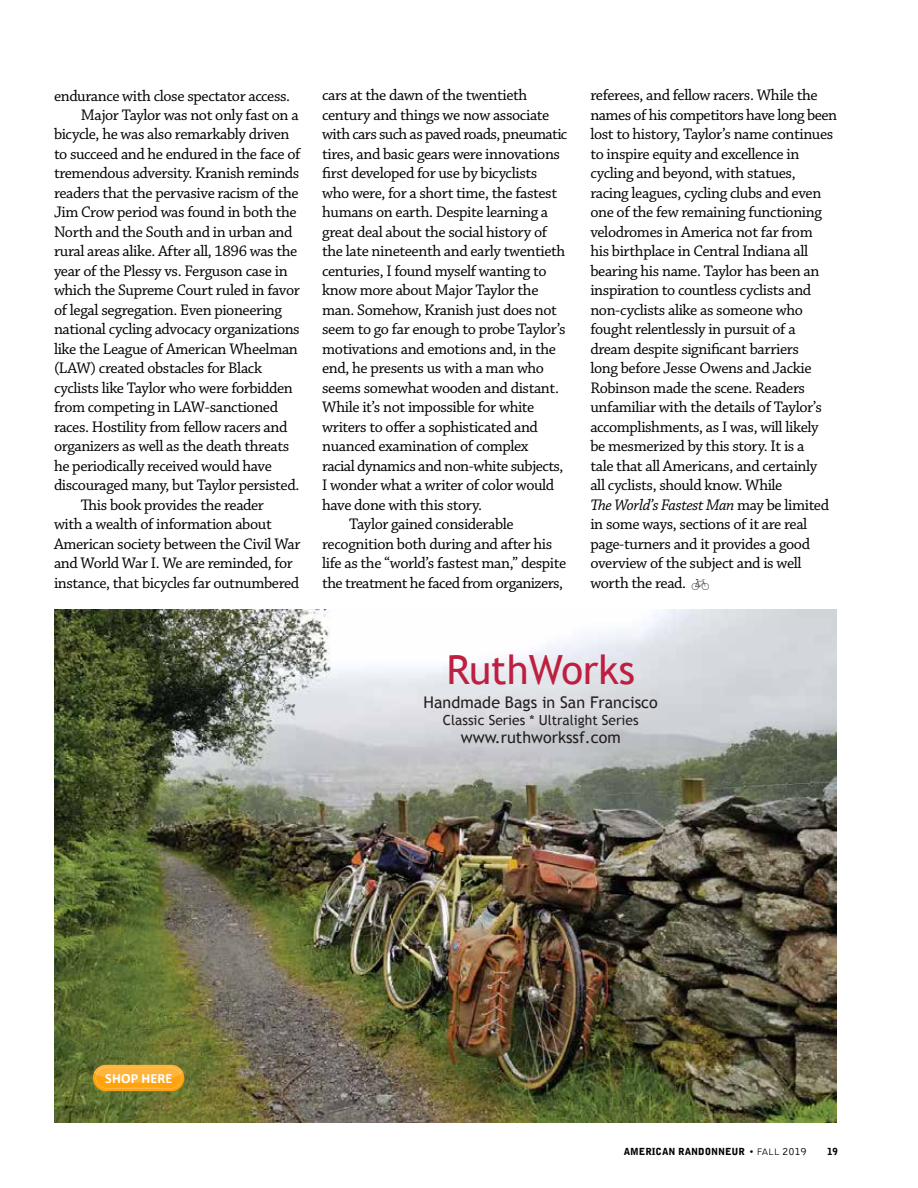
<style>
.page{position:relative;width:918px;height:1188px;background:#fff}
.page>*{position:absolute;margin:0;border:0;box-sizing:border-box;transform-origin:0 0}
.t1{font:40.2px "Trebuchet MS";color:#be1f41}
.t2{font:16.2px/19.5px "Chaparral Pro";letter-spacing:-.025em;color:#000}
.t3{font:16.05px "Trebuchet MS";letter-spacing:.005em;color:#231f20}
.t4{font:700 14.1px "Calibri";letter-spacing:.015em;color:#fff}
.t5{font:13.8px "Trebuchet MS";color:#231f20}
.t6{font:900 9.75px "Bell Gothic BT";letter-spacing:-.005em;color:#000}
.s1{font-style:italic}
.s2{font-family:"Bell Gothic";font-weight:300}
.s3{font-weight:400}
.s4{font-weight:400;font-size:11.25px}
</style>
<div class="page">
<img style="left:54px;top:609px;width:783px;height:513px">
<svg style="left:93px;top:1065px;width:91px;height:26px;background:#f6ab2c"></svg>
<p class="t2" style="left:54px;top:86px;width:238px">endurance with close spectator access.</p>
<p class="t2" style="left:81px;top:106px;width:219px">Major Taylor was not only fast on a</p>
<p class="t2" style="left:54px;top:125px;width:237px">bicycle, he was also remarkably driven</p>
<p class="t2" style="left:54px;top:145px;width:248px">to succeed and he endured in the face of</p>
<p class="t2" style="left:54px;top:164px;width:247px">tremendous adversity. Kranish reminds</p>
<p class="t2" style="left:54px;top:184px;width:246px">readers that the pervasive racism of the</p>
<p class="t2" style="left:54px;top:203px;width:244px">Jim Crow period was found in both the</p>
<p class="t2" style="left:54px;top:223px;width:240px">North and the South and in urban and</p>
<p class="t2" style="left:54px;top:242px;width:245px">rural areas alike. After all, 1896 was the</p>
<p class="t2" style="left:54px;top:262px;width:235px">year of the Plessy vs. Ferguson case in</p>
<p class="t2" style="left:54px;top:281px;width:247px">which the Supreme Court ruled in favor</p>
<p class="t2" style="left:54px;top:301px;width:230px">of legal segregation. Even pioneering</p>
<p class="t2" style="left:54px;top:320px;width:247px">national cycling advocacy organizations</p>
<p class="t2" style="left:54px;top:340px;width:245px">like the League of American Wheelman</p>
<p class="t2" style="left:54px;top:359px;width:210px">(LAW) created obstacles for Black</p>
<p class="t2" style="left:54px;top:379px;width:240px">cyclists like Taylor who were forbidden</p>
<p class="t2" style="left:54px;top:398px;width:226px">from competing in LAW-sanctioned</p>
<p class="t2" style="left:54px;top:418px;width:235px">races. Hostility from fellow racers and</p>
<p class="t2" style="left:54px;top:437px;width:237px">organizers as well as the death threats</p>
<p class="t2" style="left:54px;top:457px;width:219px">he periodically received would have</p>
<p class="t2" style="left:54px;top:476px;width:247px">discouraged many, but Taylor persisted.</p>
<p class="t2" style="left:81px;top:496px;width:185px">This book provides the reader</p>
<p class="t2" style="left:54px;top:515px;width:219px">with a wealth of information about</p>
<p class="t2" style="left:54px;top:535px;width:248px">American society between the Civil War</p>
<p class="t2" style="left:54px;top:554px;width:241px">and World War I. We are reminded, for</p>
<p class="t2" style="left:54px;top:574px;width:247px">instance, that bicycles far outnumbered</p>
<p class="t2" style="left:322px;top:86px;width:207px">cars at the dawn of the twentieth</p>
<p class="t2" style="left:322px;top:106px;width:229px">century and things we now associate</p>
<p class="t2" style="left:322px;top:125px;width:247px">with cars such as paved roads, pneumatic</p>
<p class="t2" style="left:322px;top:145px;width:239px">tires, and basic gears were innovations</p>
<p class="t2" style="left:322px;top:164px;width:217px">first developed for use by bicyclists</p>
<p class="t2" style="left:322px;top:184px;width:236px">who were, for a short time, the fastest</p>
<p class="t2" style="left:322px;top:203px;width:228px">humans on earth. Despite learning a</p>
<p class="t2" style="left:322px;top:223px;width:226px">great deal about the social history of</p>
<p class="t2" style="left:322px;top:242px;width:245px">the late nineteenth and early twentieth</p>
<p class="t2" style="left:322px;top:262px;width:226px">centuries, I found myself wanting to</p>
<p class="t2" style="left:322px;top:281px;width:218px">know more about Major Taylor the</p>
<p class="t2" style="left:322px;top:301px;width:236px">man. Somehow, Kranish just does not</p>
<p class="t2" style="left:322px;top:320px;width:245px">seem to go far enough to probe Taylor’s</p>
<p class="t2" style="left:322px;top:340px;width:235px">motivations and emotions and, in the</p>
<p class="t2" style="left:322px;top:359px;width:223px">end, he presents us with a man who</p>
<p class="t2" style="left:322px;top:379px;width:238px">seems somewhat wooden and distant.</p>
<p class="t2" style="left:322px;top:398px;width:214px">While it’s not impossible for white</p>
<p class="t2" style="left:322px;top:418px;width:217px">writers to offer a sophisticated and</p>
<p class="t2" style="left:322px;top:437px;width:208px">nuanced examination of complex</p>
<p class="t2" style="left:322px;top:457px;width:243px">racial dynamics and non-white subjects,</p>
<p class="t2" style="left:322px;top:476px;width:234px">I wonder what a writer of color would</p>
<p class="t2" style="left:322px;top:496px;width:161px">have done with this story.</p>
<p class="t2" style="left:349px;top:515px;width:166px">Taylor gained considerable</p>
<p class="t2" style="left:322px;top:535px;width:232px">recognition both during and after his</p>
<p class="t2" style="left:322px;top:554px;width:246px">life as the “world’s fastest man,” despite</p>
<p class="t2" style="left:322px;top:574px;width:243px">the treatment he faced from organizers,</p>
<p class="t2" style="left:590px;top:86px;width:248px">referees, and fellow racers. While the names of his competitors have long been lost to history, Taylor’s name continues to inspire equity and excellence in cycling and beyond, with statues, racing leagues, cycling clubs and even one of the few remaining functioning velodromes in America not far from<br>his birthplace in Central Indiana all bearing his name. Taylor has been an inspiration to countless cyclists and non-cyclists alike as someone who fought relentlessly in pursuit of a dream despite significant barriers<br>long before Jesse Owens and Jackie Robinson made the scene. Readers unfamiliar with the details of Taylor’s accomplishments, as I was, will likely be mesmerized by this story. It is a<br>tale that all Americans, and certainly<br>all cyclists, should know. While<br><span class="s1">The World’s Fastest Man</span> may be limited in some ways, sections of it are real page-turners and it provides a good overview of the subject and is well worth the read.</p>
<h1 class="t1" style="left:447px;top:646px;width:190px">RuthWorks</h1>
<p class="t3" style="left:424px;top:693px;width:236px">Handmade Bags in San Francisco</p>
<p class="t5" style="left:443px;top:712px;width:197px">Classic Series * Ultralight Series</p>
<p class="t3" style="left:461px;top:728px;width:162px">www.ruthworkssf.com</p>
<p class="t4" style="left:105px;top:1069px;width:69px">SHOP HERE</p>
<p class="t6" style="left:624px;top:1145px;width:216px">AMERICAN RANDONNEUR <span class="s2">•</span> <span class="s3">FALL</span> <span class="s4">2019</span> 19</p>
</div>
